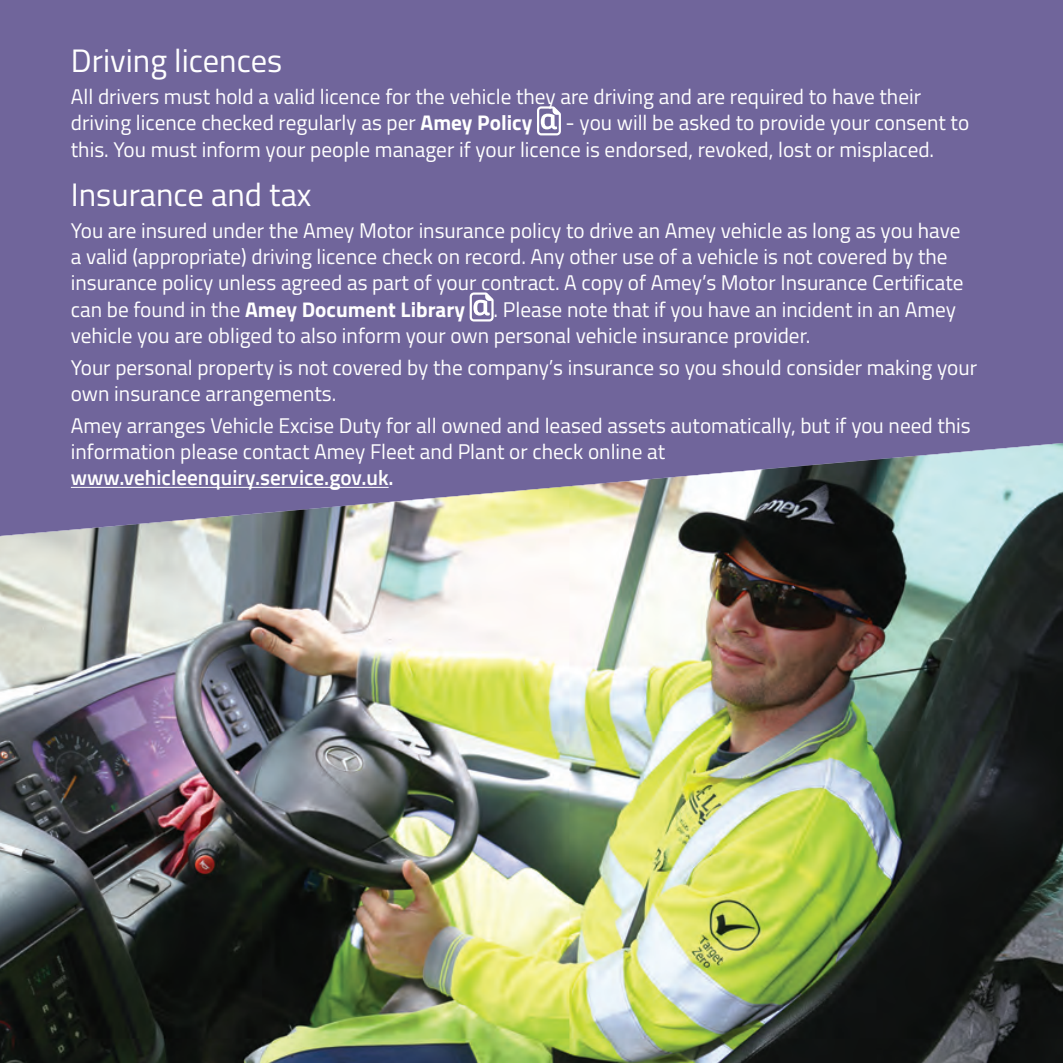
<style>
.page{position:relative;width:1063px;height:1063px;background:#fff}
.page>*{position:absolute;margin:0;border:0;box-sizing:border-box;transform-origin:0 0}
.t1{font:32.5px "Titillium Web";color:#fff}
.t2{font:21.25px/26.2px "Titillium Web";color:#fff}
.t3{font:600 21.25px "Titillium Web";color:#fff}
.s1{font-weight:700}
</style>
<div class="page">
<div style="left:0;top:0;width:1063px;height:908px;background:#70659b"></div>
<svg style="left:537px;top:106px;width:24px;height:29px"></svg>
<svg style="left:470px;top:292px;width:24px;height:30px"></svg>
<img style="left:0;top:536px;width:1063px;height:527px">
<svg style="left:1px;top:443px;width:1062px;height:93px"></svg>
<h1 class="t1" style="left:71px;top:35px;width:213px">Driving licences</h1>
<p class="t2" style="left:71px;top:83px;width:852px">All drivers must hold a valid licence for the vehicle they are driving and are required to have their driving licence checked regularly as per <span class="s1">Amey Policy</span></p>
<p class="t2" style="left:71px;top:109px;width:900px;text-indent:495px">- you will be asked to provide your consent to this. You must inform your people manager if your licence is endorsed, revoked, lost or misplaced.</p>
<h1 class="t1" style="left:71px;top:169px;width:242px">Insurance and tax</h1>
<p class="t2" style="left:71px;top:217px;width:894px">You are insured under the Amey Motor insurance policy to drive an Amey vehicle as long as you have a valid (appropriate) driving licence check on record. Any other use of a vehicle is not covered by the insurance policy unless agreed as part of your contract. A copy of Amey’s Motor Insurance Certificate can be found in the <span class="s1">Amey Document Library</span></p>
<p class="t2" style="left:71px;top:295px;width:887px;text-indent:423px">. Please note that if you have an incident in an Amey vehicle you are obliged to also inform your own personal vehicle insurance provider.</p>
<p class="t2" style="left:71px;top:354px;width:908px">Your personal property is not covered by the company’s insurance so you should consider making your own insurance arrangements.</p>
<p class="t2" style="left:71px;top:412px;width:901px">Amey arranges Vehicle Excise Duty for all owned and leased assets automatically, but if you need this information please contact Amey Fleet and Plant or check online at</p>
<p class="t3" style="left:71px;top:461px;width:324px">www.vehicleenquiry.service.gov.uk.</p>
</div>
